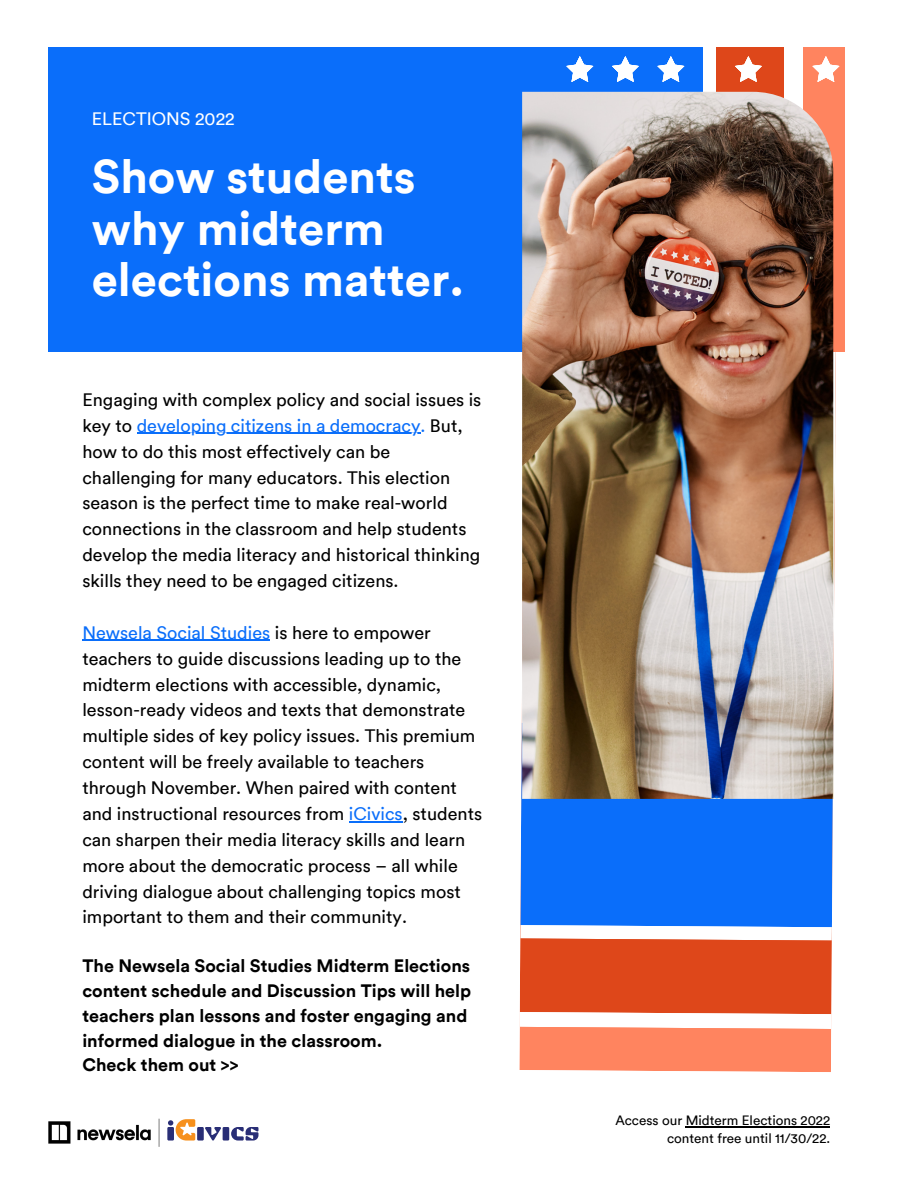
<style>
.page{position:relative;width:918px;height:1188px;background:#fff}
.page>*{position:absolute;margin:0;border:0;box-sizing:border-box;transform-origin:0 0}
.t1{font:700 47.25px/51.8px "Circular";color:#fff}
.t2{font:18px/25.8px "Circular";color:#000}
.t3{font:700 18px/24.8px "Circular";color:#000}
.t4{font:18px "Circular";color:#fff}
.t5{font:13.5px/18px "Circular";color:#000;text-align:right}
.s1{color:#0a6efa}
</style>
<div class="page">
<div style="left:519px;top:999px;width:313px;height:73px;background:#ff845f"></div>
<svg style="left:520px;top:1014px;width:312px;height:15px"></svg>
<div style="left:520px;top:941px;width:312px;height:73px;background:#de471a"></div>
<svg style="left:520px;top:352px;width:316px;height:589px"></svg>
<div style="left:520px;top:723px;width:313px;height:204px;background:#0a6efa"></div>
<svg style="left:221px;top:47px;width:624px;height:305px;fill:#ff845f"></svg>
<div style="left:48px;top:47px;width:655px;height:305px;background:#0a6efa"></div>
<img style="left:522px;top:92px;width:311px;height:707px">
<div style="left:197px;top:1127px;width:7px;height:14px;background:#292e76"></div>
<svg style="left:205px;top:1127px;width:16px;height:14px"></svg>
<div style="left:223px;top:1127px;width:6px;height:14px;background:#292e76"></div>
<svg style="left:231px;top:1127px;width:27px;height:14px"></svg>
<svg style="left:167px;top:1127px;width:7px;height:14px"></svg>
<svg style="left:168px;top:1119px;width:27px;height:22px"></svg>
<img style="left:48px;top:1118px;width:111px;height:29px">
<svg style="left:159px;top:1119px;width:1px;height:28px"></svg>
<svg style="left:735px;top:56px;width:27px;height:26px"></svg>
<hr style="left:137px;top:433px;width:155px;height:1px;background:#0a6efa">
<hr style="left:292px;top:433px;width:128px;height:1px;background:#0a6efa">
<hr style="left:82px;top:640px;width:188px;height:1px;background:#0a6efa">
<hr style="left:349px;top:821px;width:54px;height:1px;background:#0a6efa">
<svg style="left:657px;top:56px;width:27px;height:26px"></svg>
<svg style="left:612px;top:56px;width:27px;height:26px"></svg>
<svg style="left:566px;top:56px;width:27px;height:26px"></svg>
<svg style="left:812px;top:56px;width:27px;height:26px"></svg>
<hr style="left:686px;top:1127px;width:144px;height:1px;background:#000">
<p class="t4" style="left:92px;top:107px;width:144px">ELECTIONS 2022</p>
<h1 class="t1" style="left:92px;top:150px;width:374px">Show students why midterm elections matter.</h1>
<p class="t2" style="left:82px;top:386px;width:401px">Engaging with complex policy and social issues is key to <span class="s1">developing citizens in a democracy.</span> But, how to do this most effectively can be challenging for many educators. This election season is the perfect time to make real-world connections in the classroom and help students develop the media literacy and historical thinking skills they need to be engaged citizens.</p>
<p class="t2" style="left:82px;top:619px;width:401px"><span class="s1">Newsela Social Studies</span> is here to empower teachers to guide discussions leading up to the midterm elections with accessible, dynamic, lesson-ready videos and texts that demonstrate multiple sides of key policy issues. This premium content will be freely available to teachers through November. When paired with content and instructional resources from <span class="s1">iCivics</span>, students can sharpen their media literacy skills and learn more about the democratic process – all while driving dialogue about challenging topics most important to them and their community.</p>
<p class="t3" style="left:82px;top:953px;width:390px">The Newsela Social Studies Midterm Elections content schedule and Discussion Tips will help teachers plan lessons and foster engaging and informed dialogue in the classroom.<br>Check them out &gt;&gt;</p>
<p class="t5" style="left:615px;top:1112px;width:216px">Access our Midterm Elections 2022 content free until 11/30/22.</p>
</div>
